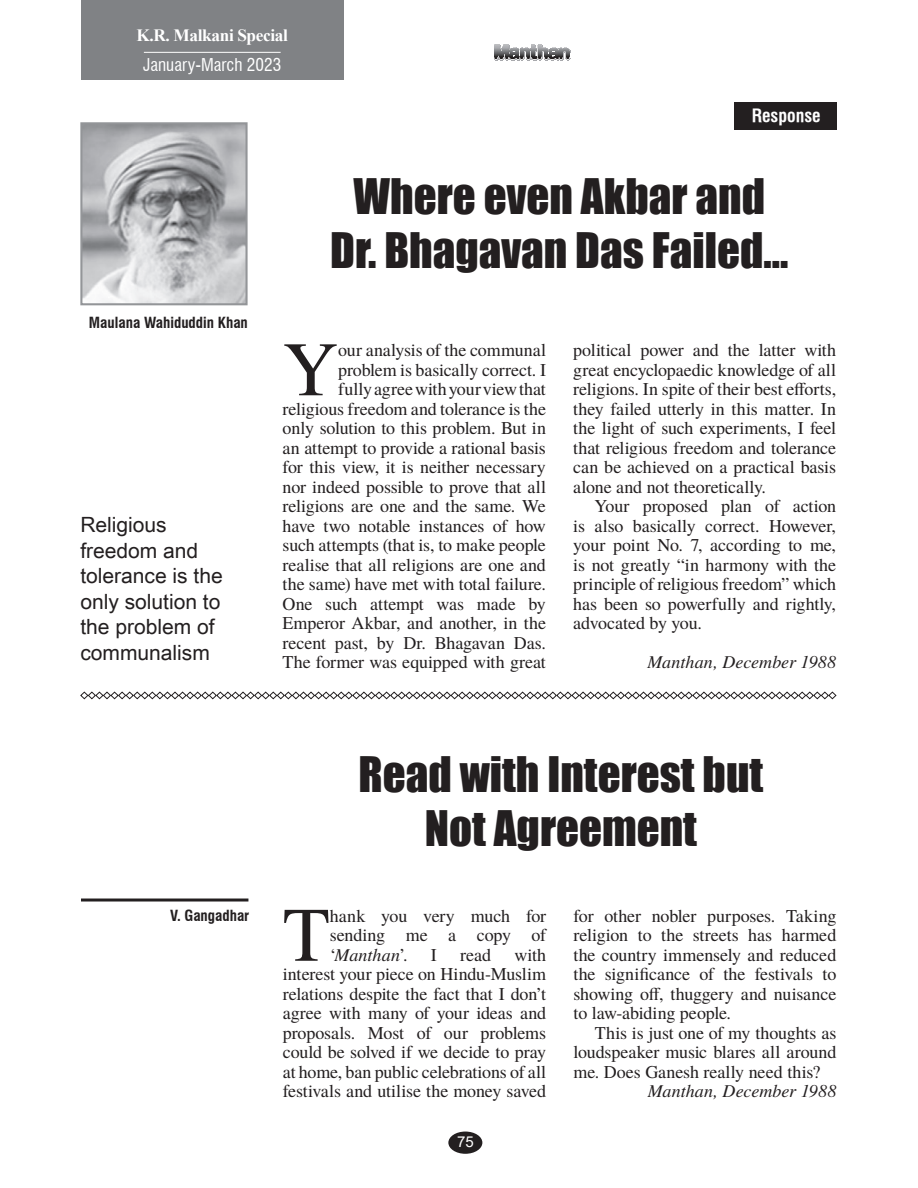
<style>
.page{position:relative;width:918px;height:1188px;background:#fff}
.page>*{position:absolute;margin:0;border:0;box-sizing:border-box;transform-origin:0 0}
.t1{font:76.95px "Te X Gyre Termes";color:#231f20}
.t2{font:45px/54px "Impact";color:#231f20;text-align:center}
.t3{font:21px/25.5px "Arial Unicode MS";color:#231f20}
.t4{font:18px/19.5px "Te X Gyre Termes";letter-spacing:-.005em;color:#231f20;text-align:justify}
.t5{font:italic 18px "Te X Gyre Termes";color:#231f20}
.t6{font:700 condensed 18px "Halvett";color:#fff}
.t7{font:700 17.25px "Times New Roman";letter-spacing:-.02em;color:#fff}
.t8{font:condensed 17.25px "Swiss 721 BT";color:#fff}
.t9{font:700 condensed 15px "Swiss 721 BT";color:#231f20}
.t10{font:15px "Arial";color:#fff}
.s1{font-style:italic}
</style>
<div class="page">
<div style="left:448px;top:1132px;width:34px;height:22px;background:#231f20;border-radius:50%"></div>
<svg style="left:494px;top:47px;width:76px;height:14px"></svg>
<hr style="left:494px;top:57px;width:62px;height:2px;background:#231f20">
<hr style="left:494px;top:56px;width:62px;height:1px;background:#343334">
<hr style="left:494px;top:55px;width:62px;height:1px;background:#464748">
<hr style="left:494px;top:54px;width:62px;height:1px;background:#565759">
<hr style="left:494px;top:53px;width:62px;height:1px;background:#666669">
<hr style="left:494px;top:52px;width:62px;height:1px;background:#727477">
<hr style="left:494px;top:51px;width:62px;height:1px;background:#7f8184">
<hr style="left:494px;top:50px;width:62px;height:1px;background:#8d8f92">
<hr style="left:494px;top:49px;width:62px;height:1px;background:#9b9ca0">
<hr style="left:494px;top:48px;width:62px;height:1px;background:#a8aaad">
<hr style="left:494px;top:47px;width:62px;height:1px;background:#aeafb3">
<hr style="left:494px;top:46px;width:62px;height:1px;background:#b5b6b9">
<hr style="left:494px;top:45px;width:62px;height:1px;background:#bbbcbf">
<hr style="left:494px;top:44px;width:62px;height:1px;background:#bebfc1">
<div style="left:81px;top:0;width:263px;height:80px;background:#808285"></div>
<hr style="left:144px;top:52px;width:137px;height:1px;background:#fff">
<svg style="left:80px;top:691px;width:757px;height:9px"></svg>
<img style="left:83px;top:125px;width:162px;height:177px">
<div style="left:80px;top:122px;width:168px;height:183px;border:2px solid #939598"></div>
<div style="left:735px;top:102px;width:102px;height:27px;background:#231f20"></div>
<hr style="left:81px;top:899px;width:167px;height:3px;background:#231f20">
<p class="t7" style="left:136px;top:23px;width:153px">K.R. Malkani Special</p>
<p class="t8" style="left:143px;top:54px;width:140px">January-March 2023</p>
<p class="t9" style="left:89px;top:314px;width:160px">Maulana Wahiduddin Khan</p>
<p class="t6" style="left:752px;top:105px;width:70px">Response</p>
<h2 class="t2" style="left:330px;top:169px;width:460px">Where even Akbar and<br>Dr. Bhagavan Das Failed...</h2>
<p class="t3" style="left:80px;top:512px;width:144px">Religious freedom and tolerance is the only solution to the problem of communalism</p>
<p class="t9" style="left:170px;top:906px;width:81px">V. Gangadhar</p>
<p class="t4" style="left:283px;top:340px;width:265px;text-align:right">our analysis of the communal problem is basically correct. I<br>fully agree with your view that religious freedom and tolerance is the only solution to this problem. But in an attempt to provide a rational basis for this view, it is neither necessary nor indeed possible to prove that all religions are one and the same. We have two notable instances of how such attempts (that is, to make people realise that all religions are one and the same) have met with total failure.<br>One such attempt was made by Emperor Akbar, and another, in the recent past, by Dr. Bhagavan Das.<br>The former was equipped with great</p>
<p class="t4" style="left:573px;top:339px;width:264px">political power and the latter with great encyclopaedic knowledge of all religions. In spite of their best efforts, they failed utterly in this matter. In the light of such experiments, I feel that religious freedom and tolerance can be achieved on a practical basis alone and not theoretically.</p>
<h1 class="t1" style="left:283px;top:314px;width:57px">Y</h1>
<p class="t4" style="left:573px;top:495px;width:264px;text-indent:21px">Your proposed plan of action is also basically correct. However, your point No. 7, according to me, is not greatly “in harmony with the principle of religious freedom” which has been so powerfully and rightly, advocated by you.</p>
<p class="t5" style="left:648px;top:649px;width:190px">Manthan, December 1988</p>
<h2 class="t2" style="left:359px;top:746px;width:406px">Read with Interest but<br>Not Agreement</h2>
<h1 class="t1" style="left:283px;top:880px;width:48px">T</h1>
<p class="t4" style="left:330px;top:905px;width:218px">hank you very much for sending me a copy of ‘<span class="s1">Manthan</span>’.</p>
<p class="t4" style="left:283px;top:944px;width:265px;text-indent:232px">with interest your piece on Hindu-Muslim relations despite the fact that I don’t agree with many of your ideas and proposals. Most of our problems could be solved if we decide to pray at home, ban public celebrations of all festivals and utilise the money saved</p>
<p class="t4" style="left:431px;top:944px;width:7px">I</p>
<p class="t4" style="left:460px;top:944px;width:32px">read</p>
<p class="t10" style="left:457px;top:1132px;width:18px">75</p>
<p class="t4" style="left:574px;top:905px;width:264px">for other nobler purposes. Taking religion to the streets has harmed the country immensely and reduced the significance of the festivals to showing off, thuggery and nuisance to law-abiding people.</p>
<p class="t4" style="left:574px;top:1022px;width:264px;text-indent:21px">This is just one of my thoughts as loudspeaker music blares all around me. Does Ganesh really need this?</p>
<p class="t5" style="left:648px;top:1078px;width:190px">Manthan, December 1988</p>
</div>
